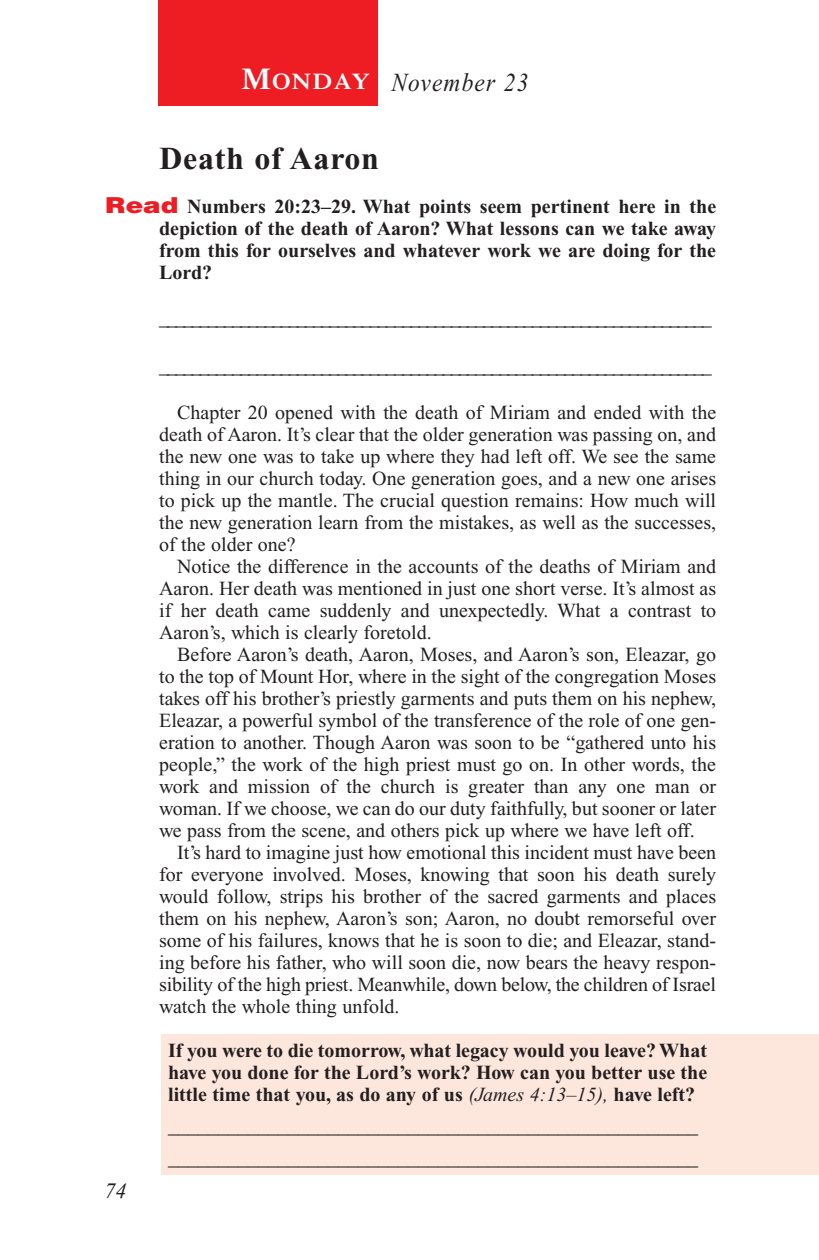
<style>
.page{position:relative;width:819px;height:1260px;background:#fff}
.page>*{position:absolute;margin:0;border:0;box-sizing:border-box;transform-origin:0 0}
.t1{font:700 32px "Times New Roman";letter-spacing:.025em;color:#231f20}
.t2{font:italic 26px "Times New Roman";letter-spacing:.05em;color:#231f20;scale:.9 1}
.t3{font:italic 22px "Times New Roman";color:#231f20}
.t4{font:20px/22px "Times New Roman";color:#231f20;text-align:justify}
.t5{font:700 20px/22px "Times New Roman";color:#231f20;text-align:justify}
.t6{font:italic 20px/32px "Times New Roman";color:#231f20}
.s1{font-family:"Times";font-weight:600;font-style:normal;font-size:30px;color:#fff}
.s2{font-family:"Times";font-weight:600;font-style:normal;font-size:22.4px;color:#fff}
.s3{font-family:"Helvetica";font-weight:900;font-size:22px;color:#ee1d23}
.s4{font-weight:400;font-style:italic}
</style>
<div class="page">
<div style="left:161px;top:1034px;width:658px;height:141px;background:#fde7dc"></div>
<div style="left:158px;top:0;width:220px;height:105px;background:#ee1d23"></div>
<h2 class="t2" style="left:241px;top:73px;width:321px"><span class="s1">M</span><span class="s2">ONDAY</span> November 23</h2>
<h1 class="t1" style="left:159px;top:148px;width:221px">Death of Aaron</h1>
<p class="t5" style="left:159px;top:198px;width:559px;text-indent:-54px"><span class="s3">Read</span> Numbers 20:23–29. What points seem pertinent here in the depiction of the death of Aaron? What lessons can we take away from this for ourselves and whatever work we are doing for the Lord?</p>
<p class="t6" style="left:159px;top:304px;width:554px">____________________________________________________________________</p>
<p class="t3" style="left:105px;top:1183px;width:23px">74</p>
<p class="t6" style="left:159px;top:352px;width:554px">____________________________________________________________________</p>
<p class="t4" style="left:159px;top:403px;width:559px;text-indent:18px">Chapter 20 opened with the death of Miriam and ended with the death of Aaron. It’s clear that the older generation was passing on, and the new one was to take up where they had left off. We see the same thing in our church today. One generation goes, and a new one arises to pick up the mantle. The crucial question remains: How much will the new generation learn from the mistakes, as well as the successes, of the older one?</p>
<p class="t4" style="left:159px;top:557px;width:559px;text-indent:18px">Notice the difference in the accounts of the deaths of Miriam and Aaron. Her death was mentioned in just one short verse. It’s almost as if her death came suddenly and unexpectedly. What a contrast to Aaron’s, which is clearly foretold.</p>
<p class="t4" style="left:159px;top:645px;width:559px;text-indent:18px">Before Aaron’s death, Aaron, Moses, and Aaron’s son, Eleazar, go to the top of Mount Hor, where in the sight of the congregation Moses takes off his brother’s priestly garments and puts them on his nephew, Eleazar, a powerful symbol of the transference of the role of one gen&shy;eration to another. Though Aaron was soon to be “gathered unto his people,” the work of the high priest must go on. In other words, the work and mission of the church is greater than any one man or woman. If we choose, we can do our duty faithfully, but sooner or later we pass from the scene, and others pick up where we have left off.</p>
<p class="t4" style="left:159px;top:843px;width:559px;text-indent:18px">It’s hard to imagine just how emotional this incident must have been for everyone involved. Moses, knowing that soon his death surely would follow, strips his brother of the sacred garments and places them on his nephew, Aaron’s son; Aaron, no doubt remorseful over some of his failures, knows that he is soon to die; and Eleazar, stand&shy;ing before his father, who will soon die, now bears the heavy respon&shy;sibility of the high priest. Meanwhile, down below, the children of Israel watch the whole thing unfold.</p>
<p class="t5" style="left:168px;top:1042px;width:541px">If you were to die tomorrow, what legacy would you leave? What have you done for the Lord’s work? How can you better use the little time that you, as do any of us <span class="s4">(James 4:13–15),</span> have left?</p>
<p class="t6" style="left:168px;top:1112px;width:531px">_____________________________________________________ _____________________________________________________</p>
</div>
